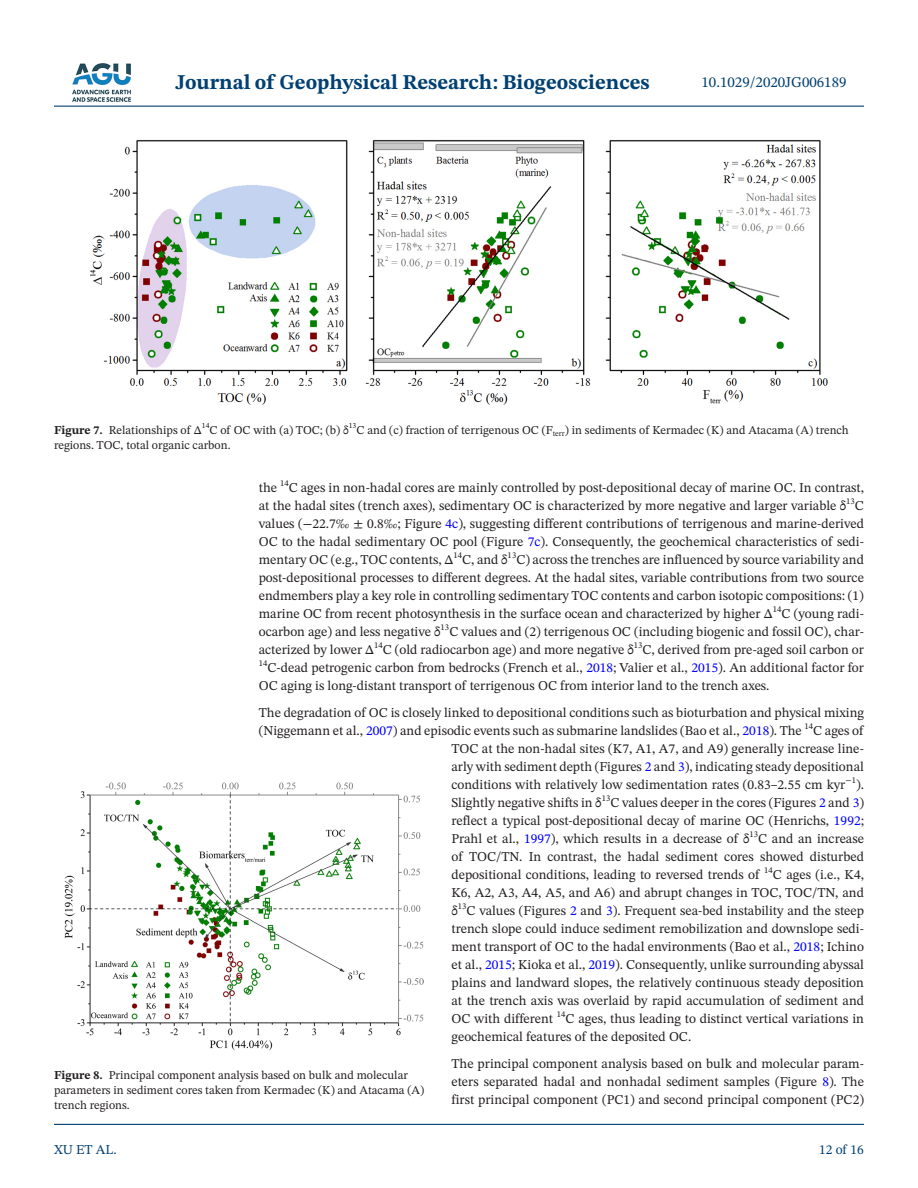
<style>
.page{position:relative;width:918px;height:1188px;background:#fff}
.page>*{position:absolute;margin:0;border:0;box-sizing:border-box;transform-origin:0 0}
.t1{font:700 21px "STIX Two Text";color:#004073}
.t2{font:15px "STIX Two Text";color:#004073}
.t3{font:13.5px/18px "STIX Two Text";color:#231f20;text-align:justify}
.t4{font:13.5px "STIX Two Text";color:#004073}
.t5{font:12px/15px "STIX Two Text";color:#231f20}
.t6{font:8.7px "STIX Two Text";color:#231f20}
.t7{font:7.8px "STIX Two Text";color:#231f20}
.s1{font-weight:700}
.s2{color:#00f}
.s3{font-size:13.5px}
</style>
<div class="page">
<hr style="left:54px;top:106px;width:810px;height:1px;background:#004073">
<hr style="left:54px;top:1124px;width:810px;height:1px;background:#004073">
<img style="left:72px;top:63px;width:59px;height:39px">
<img style="left:90px;top:140px;width:738px;height:265px">
<img style="left:64px;top:783px;width:359px;height:268px">
<h1 class="t1" style="left:175px;top:67px;width:476px">Journal of Geophysical Research: Biogeosciences</h1>
<p class="t2" style="left:702px;top:72px;width:147px">10.1029/2020JG006189</p>
<p class="t5" style="left:54px;top:422px;width:149px"><span class="s1">Figure 7.</span> Relationships of Δ</p>
<p class="t7" style="left:202px;top:420px;width:9px">14</p>
<p class="t5" style="left:210px;top:422px;width:141px">C of OC with (a) TOC; (b) δ</p>
<p class="t7" style="left:349px;top:420px;width:9px">13</p>
<p class="t5" style="left:356px;top:422px;width:494px">C and (c) fraction of terrigenous OC (F<sub>terr</sub>) in sediments of Kermadec (K) and Atacama (A) trench</p>
<p class="t5" style="left:54px;top:437px;width:178px">regions. TOC, total organic carbon.</p>
<p class="t3" style="left:259px;top:478px;width:607px">the <sup>14</sup>C ages in non-hadal cores are mainly controlled by post-depositional decay of marine OC. In contrast, at the hadal sites (trench axes), sedimentary OC is characterized by more negative and larger variable δ<sup>13</sup>C values (−22.7‰ ± 0.8‰; Figure <span class="s2">4c</span>), suggesting different contributions of terrigenous and marine-derived OC to the hadal sedimentary OC pool (Figure <span class="s2">7c</span>). Consequently, the geochemical characteristics of sedi&shy;mentary OC (e.g., TOC contents, Δ<sup>14</sup>C, and δ<sup>13</sup>C) across the trenches are influenced by source variability and post-depositional processes to different degrees. At the hadal sites, variable contributions from two source endmembers play a key role in controlling sedimentary TOC contents and carbon isotopic compositions: (1) marine OC from recent photosynthesis in the surface ocean and characterized by higher Δ<sup>14</sup>C (young radi&shy;ocarbon age) and less negative δ<sup>13</sup>C values and (2) terrigenous OC (including biogenic and fossil OC), char&shy;acterized by lower Δ<sup>14</sup>C (old radiocarbon age) and more negative δ<sup>13</sup>C, derived from pre-aged soil carbon or <sup>14</sup>C-dead petrogenic carbon from bedrocks (French et al., <span class="s2">2018</span>; Valier et al., <span class="s2">2015</span>). An additional factor for OC aging is long-distant transport of terrigenous OC from interior land to the trench axes.</p>
<p class="t3" style="left:259px;top:703px;width:607px;text-align:right">The degradation of OC is closely linked to depositional conditions such as bioturbation and physical mixing (Niggemann et al., <span class="s2">2007</span>) and episodic events such as submarine landslides (Bao et al., <span class="s2">2018</span>). The <sup>14</sup>C ages of TOC at the non-hadal sites (K7, A1, A7, and A9) generally increase line-<br>arly with sediment depth (Figures <span class="s2">2</span> and <span class="s2">3</span>), indicating steady depositional<br>conditions with relatively low sedimentation rates (0.83–2.55 cm kyr<sup>−1</sup>).<br>Slightly negative shifts in δ<sup>13</sup>C values deeper in the cores (Figures <span class="s2">2</span> and <span class="s2">3</span>)<br>reflect a typical post-depositional decay of marine OC (Henrichs, <span class="s2">1992</span>;<br>Prahl et al., <span class="s2">1997</span>), which results in a decrease of δ<sup>13</sup>C and an increase<br>of TOC/TN. In contrast, the hadal sediment cores showed disturbed<br>depositional conditions, leading to reversed trends of <sup>14</sup>C ages (i.e., K4,<br>K6, A2, A3, A4, A5, and A6) and abrupt changes in TOC, TOC/TN, and</p>
<p class="t6" style="left:452px;top:899px;width:17px"><span class="s3">δ</span>13</p>
<p class="t3" style="left:451px;top:901px;width:414px;text-indent:15px">C values (Figures <span class="s2">2</span> and <span class="s2">3</span>). Frequent sea-bed instability and the steep trench slope could induce sediment remobilization and downslope sedi&shy;ment transport of OC to the hadal environments (Bao et al., <span class="s2">2018</span>; Ichino et al., <span class="s2">2015</span>; Kioka et al., <span class="s2">2019</span>). Consequently, unlike surrounding abyssal plains and landward slopes, the relatively continuous steady deposition at the trench axis was overlaid by rapid accumulation of sediment and OC with different <sup>14</sup>C ages, thus leading to distinct vertical variations in geochemical features of the deposited OC.</p>
<p class="t3" style="left:451px;top:1054px;width:414px">The principal component analysis based on bulk and molecular param&shy;eters separated hadal and nonhadal sediment samples (Figure <span class="s2">8</span>). The first principal component (PC1) and second principal component (PC2)</p>
<p class="t5" style="left:54px;top:1068px;width:372px"><span class="s1">Figure 8.</span> Principal component analysis based on bulk and molecular parameters in sediment cores taken from Kermadec (K) and Atacama (A) trench regions.</p>
<p class="t4" style="left:54px;top:1140px;width:64px">XU ET AL.</p>
<p class="t4" style="left:819px;top:1140px;width:46px">12 of 16</p>
</div>
